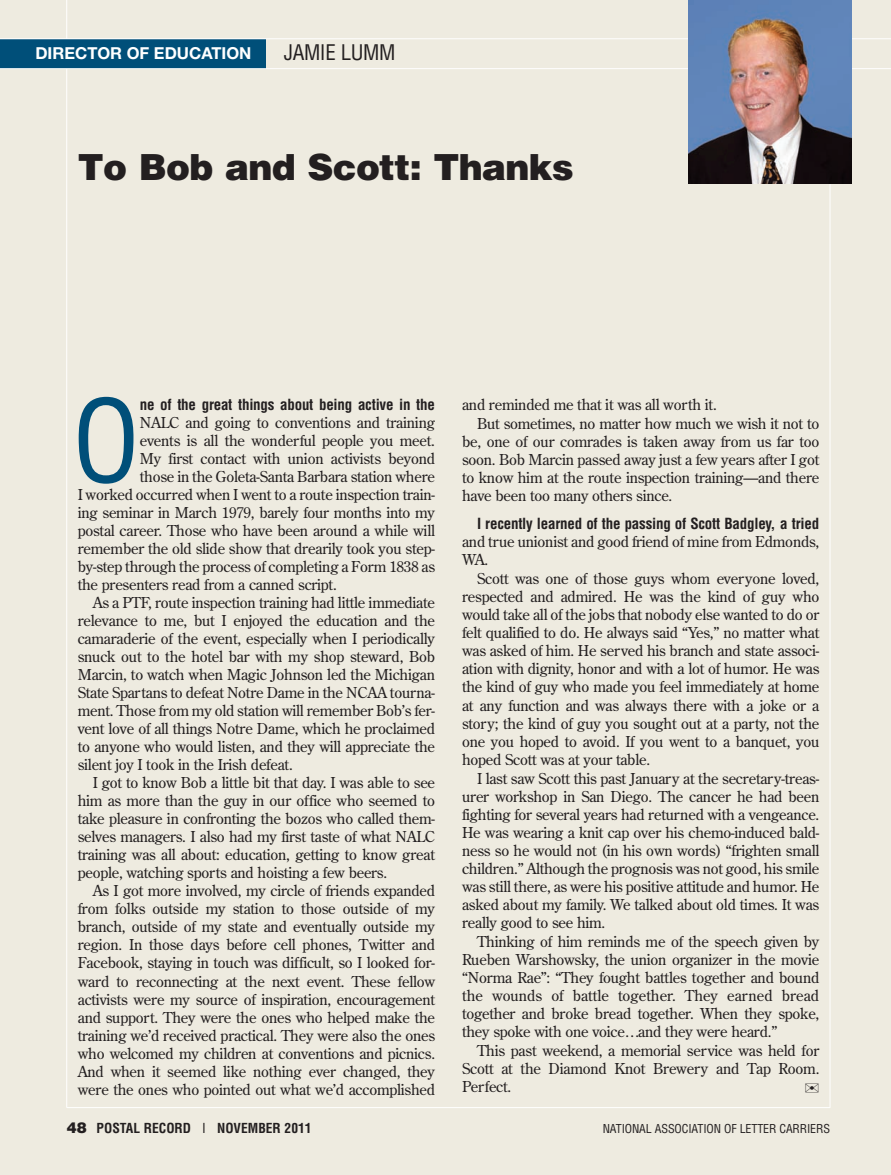
<style>
.page{position:relative;width:891px;height:1175px;background:#fff}
.page>*{position:absolute;margin:0;border:0;box-sizing:border-box;transform-origin:0 0}
.t1{font:condensed 110.85px "Helvetica";color:#004f79}
.t2{font:900 36px "Helvetica";letter-spacing:-.02em;color:#231f20}
.t3{font:condensed 21px "Helvetica";letter-spacing:-.02em;color:#231f20}
.t4{font:700 16.5px "Helvetica Neue";color:#fff}
.t5{font:15px/18px "Century Old Style";letter-spacing:-.015em;color:#231f20;text-align:justify}
.t6{font:700 condensed 15px "Helvetica";letter-spacing:-.015em;color:#231f20}
.t7{font:700 condensed 13.5px "Helvetica";color:#231f20}
.t8{font:condensed 12px "Helvetica";letter-spacing:-.01em;color:#231f20}
.s1{font-weight:900;font-stretch:normal;font-size:15px}
.s2{font-weight:400}
</style>
<div class="page">
<div style="left:0;top:0;width:830px;height:1174px;background:#eeebe0"></div>
<div style="left:801px;top:0;width:90px;height:1174px;background:#eeebe0"></div>
<hr style="left:67px;top:1107px;width:763px;height:1px;background:#fff">
<hr style="left:830px;top:6px;width:1px;height:1101px;background:#fff">
<hr style="left:66px;top:0;width:1px;height:1107px;background:#fff">
<div style="left:0;top:39px;width:266px;height:30px;background:#004f79"></div>
<hr style="left:0;top:68px;width:891px;height:1px;background:#fff">
<hr style="left:0;top:38px;width:891px;height:1px;background:#fff">
<img style="left:688px;top:0;width:163px;height:184px">
<p class="t4" style="left:35px;top:47px;width:218px">DIRECTOR OF EDUCATION</p>
<h3 class="t3" style="left:284px;top:41px;width:113px">JAMIE LUMM</h3>
<h2 class="t2" style="left:78px;top:147px;width:498px">To Bob and Scott: Thanks</h2>
<h1 class="t1" style="left:72px;top:378px;width:69px">O</h1>
<p class="t6" style="left:140px;top:396px;width:297px">ne of the great things about being active in the</p>
<p class="t5" style="left:140px;top:413px;width:297px">NALC and going to conventions and training</p>
<p class="t5" style="left:140px;top:431px;width:297px">events is all the wonderful people you meet.</p>
<p class="t5" style="left:140px;top:449px;width:297px">My first contact with union activists beyond</p>
<p class="t5" style="left:140px;top:467px;width:297px">those in the Goleta-Santa Barbara station where</p>
<p class="t5" style="left:78px;top:485px;width:359px">I worked occurred when I went to a route inspection train-</p>
<p class="t5" style="left:78px;top:503px;width:359px">ing seminar in March 1979, barely four months into my</p>
<p class="t5" style="left:78px;top:521px;width:359px">postal career. Those who have been around a while will</p>
<p class="t5" style="left:78px;top:539px;width:359px">remember the old slide show that drearily took you step-</p>
<p class="t5" style="left:78px;top:557px;width:359px">by-step through the process of completing a Form 1838 as</p>
<p class="t5" style="left:78px;top:575px;width:261px">the presenters read from a canned script.</p>
<p class="t5" style="left:93px;top:594px;width:344px">As a PTF, route inspection training had little immediate</p>
<p class="t5" style="left:78px;top:612px;width:359px">relevance to me, but I enjoyed the education and the</p>
<p class="t5" style="left:78px;top:630px;width:359px">camaraderie of the event, especially when I periodically</p>
<p class="t5" style="left:78px;top:648px;width:359px">snuck out to the hotel bar with my shop steward, Bob</p>
<p class="t5" style="left:78px;top:666px;width:359px">Marcin, to watch when Magic Johnson led the Michigan</p>
<p class="t5" style="left:78px;top:684px;width:359px">State Spartans to defeat Notre Dame in the NCAA tourna-</p>
<p class="t5" style="left:78px;top:702px;width:359px">ment. Those from my old station will remember Bob’s fer-</p>
<p class="t5" style="left:78px;top:720px;width:359px">vent love of all things Notre Dame, which he proclaimed</p>
<p class="t5" style="left:78px;top:738px;width:359px">to anyone who would listen, and they will appreciate the</p>
<p class="t5" style="left:78px;top:756px;width:217px">silent joy I took in the Irish defeat.</p>
<p class="t5" style="left:93px;top:774px;width:344px">I got to know Bob a little bit that day. I was able to see</p>
<p class="t5" style="left:78px;top:792px;width:359px">him as more than the guy in our office who seemed to</p>
<p class="t5" style="left:78px;top:810px;width:359px">take pleasure in confronting the bozos who called them-</p>
<p class="t5" style="left:78px;top:828px;width:359px">selves managers. I also had my first taste of what NALC</p>
<p class="t5" style="left:78px;top:846px;width:359px">training was all about: education, getting to know great</p>
<p class="t5" style="left:78px;top:864px;width:311px">people, watching sports and hoisting a few beers.</p>
<p class="t5" style="left:93px;top:882px;width:344px">As I got more involved, my circle of friends expanded</p>
<p class="t5" style="left:78px;top:900px;width:359px">from folks outside my station to those outside of my</p>
<p class="t5" style="left:78px;top:918px;width:359px">branch, outside of my state and eventually outside my</p>
<p class="t5" style="left:78px;top:936px;width:359px">region. In those days before cell phones, Twitter and</p>
<p class="t5" style="left:78px;top:954px;width:359px">Facebook, staying in touch was difficult, so I looked for-</p>
<p class="t5" style="left:78px;top:972px;width:359px">ward to reconnecting at the next event. These fellow</p>
<p class="t5" style="left:78px;top:990px;width:359px">activists were my source of inspiration, encouragement</p>
<p class="t5" style="left:78px;top:1008px;width:359px">and support. They were the ones who helped make the</p>
<p class="t5" style="left:78px;top:1026px;width:359px">training we’d received practical. They were also the ones</p>
<p class="t5" style="left:78px;top:1044px;width:359px">who welcomed my children at conventions and picnics.</p>
<p class="t5" style="left:78px;top:1062px;width:359px">And when it seemed like nothing ever changed, they</p>
<p class="t5" style="left:78px;top:1080px;width:359px">were the ones who pointed out what we’d accomplished</p>
<p class="t5" style="left:462px;top:396px;width:256px">and reminded me that it was all worth it.</p>
<p class="t5" style="left:477px;top:415px;width:344px">But sometimes, no matter how much we wish it not to</p>
<p class="t5" style="left:462px;top:433px;width:359px">be, one of our comrades is taken away from us far too</p>
<p class="t5" style="left:462px;top:451px;width:359px">soon. Bob Marcin passed away just a few years after I got</p>
<p class="t5" style="left:462px;top:469px;width:359px">to know him at the route inspection training—and there</p>
<p class="t5" style="left:462px;top:487px;width:212px">have been too many others since.</p>
<p class="t6" style="left:477px;top:515px;width:344px">I recently learned of the passing of Scott Badgley, a tried</p>
<p class="t5" style="left:462px;top:533px;width:359px">and true unionist and good friend of mine from Edmonds,<br>WA.</p>
<p class="t5" style="left:462px;top:570px;width:359px;text-indent:15px">Scott was one of those guys whom everyone loved, respected and admired. He was the kind of guy who would take all of the jobs that nobody else wanted to do or felt qualified to do. He always said “Yes,” no matter what was asked of him. He served his branch and state associ&shy;ation with dignity, honor and with a lot of humor. He was the kind of guy who made you feel immediately at home at any function and was always there with a joke or a story; the kind of guy you sought out at a party, not the one you hoped to avoid. If you went to a banquet, you hoped Scott was at your table.</p>
<p class="t5" style="left:462px;top:769px;width:359px;text-indent:15px">I last saw Scott this past January at the secretary-treas&shy;urer workshop in San Diego. The cancer he had been fighting for several years had returned with a vengeance.<br>He was wearing a knit cap over his chemo-induced bald&shy;ness so he would not (in his own words) “frighten small children.” Although the prognosis was not good, his smile was still there, as were his positive attitude and humor. He asked about my family. We talked about old times. It was really good to see him.</p>
<p class="t5" style="left:462px;top:932px;width:359px;text-indent:15px">Thinking of him reminds me of the speech given by Rueben Warshowsky, the union organizer in the movie “Norma Rae”: “They fought battles together and bound the wounds of battle together. They earned bread together and broke bread together. When they spoke, they spoke with one voice…and they were heard.”</p>
<p class="t5" style="left:462px;top:1041px;width:359px;text-indent:15px">This past weekend, a memorial service was held for Scott at the Diamond Knot Brewery and Tap Room.<br>Perfect.</p>
<p class="t7" style="left:67px;top:1120px;width:246px"><span class="s1">48</span> POSTAL RECORD <span class="s2">I</span> NOVEMBER 2011</p>
<p class="t8" style="left:603px;top:1121px;width:229px">NATIONAL ASSOCIATION OF LETTER CARRIERS</p>
</div>
